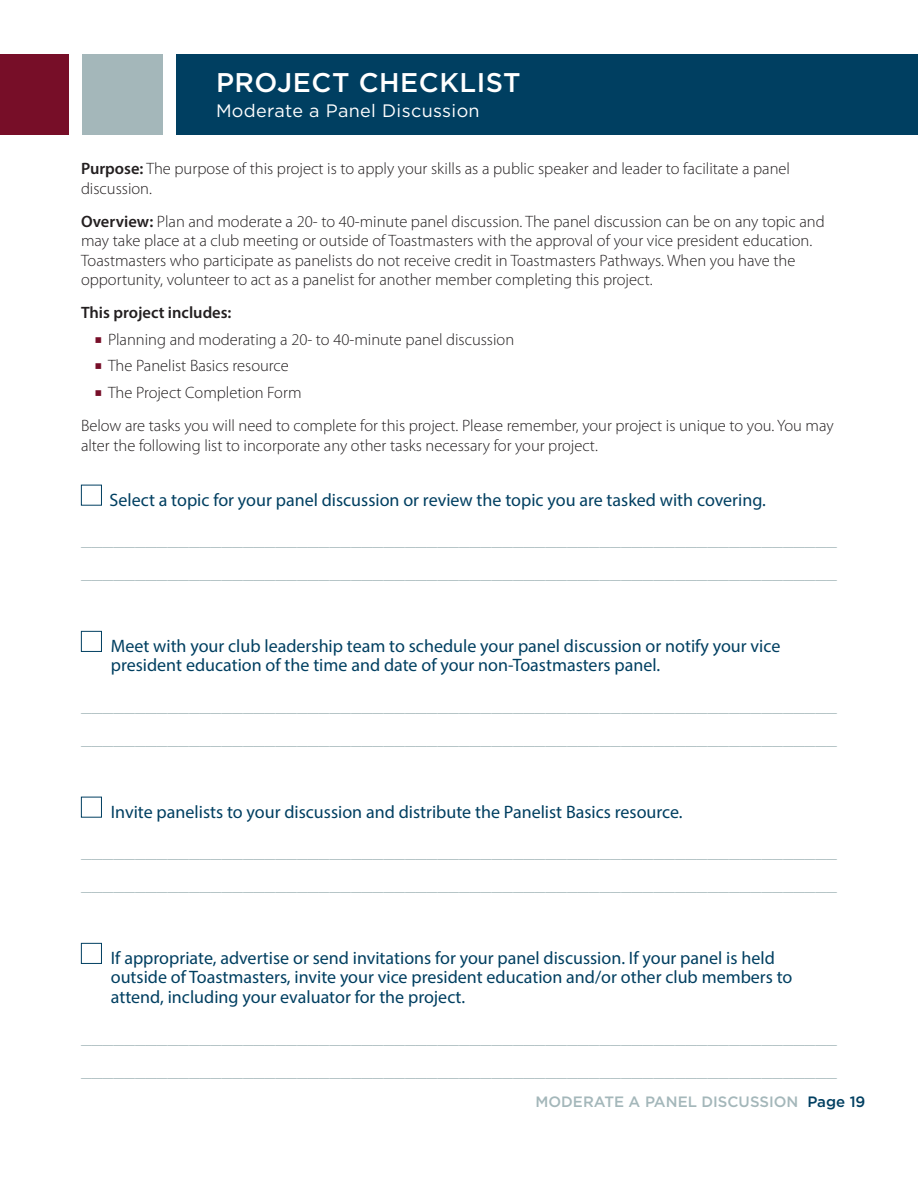
<style>
.page{position:relative;width:918px;height:1188px;background:#fff}
.page>*{position:absolute;margin:0;border:0;box-sizing:border-box;transform-origin:0 0}
.t1{font:500 27px "Gotham";letter-spacing:.02em;color:#fff}
.t2{font:300 18px/33px "Gotham";color:#a4b7ba}
.t3{font:18px/19.5px "Myriad Pro";color:#003f61}
.t4{font:18px "Gotham";letter-spacing:.02em;color:#fff}
.t5{font:300 16.5px/19.5px "Myriad Pro";color:#231f20}
.t6{font:600 16.5px "Myriad Pro";color:#231f20}
.t7{font:500 15px "Gotham";color:#a4b7ba}
.s1{font-weight:600}
.s2{font-family:"Minion Pro";font-weight:700;font-stretch:condensed;font-size:19.5px;color:#770e28}
.s3{color:#003f61}
</style>
<div class="page">
<div style="left:82px;top:54px;width:81px;height:81px;background:#a4b7ba"></div>
<div style="left:176px;top:54px;width:742px;height:81px;background:#003f61"></div>
<div style="left:0;top:54px;width:68px;height:81px;background:#770e28"></div>
<div style="left:81px;top:485px;width:21px;height:21px;border:1px solid #003f61"></div>
<div style="left:81px;top:631px;width:21px;height:21px;border:1px solid #003f61"></div>
<div style="left:81px;top:797px;width:21px;height:21px;border:1px solid #003f61"></div>
<div style="left:81px;top:943px;width:21px;height:21px;border:1px solid #003f61"></div>
<h1 class="t1" style="left:216px;top:70px;width:306px">PROJECT CHECKLIST</h1>
<p class="t4" style="left:216px;top:103px;width:265px">Moderate a Panel Discussion</p>
<p class="t5" style="left:81px;top:160px;width:711px"><span class="s1">Purpose:</span> The purpose of this project is to apply your skills as a public speaker and leader to facilitate a panel discussion.</p>
<p class="t5" style="left:81px;top:213px;width:745px"><span class="s1">Overview:</span> Plan and moderate a 20- to 40-minute panel discussion. The panel discussion can be on any topic and may take place at a club meeting or outside of Toastmasters with the approval of your vice president education.<br>Toastmasters who participate as panelists do not receive credit in Toastmasters Pathways. When you have the opportunity, volunteer to act as a panelist for another member completing this project.</p>
<p class="t6" style="left:81px;top:306px;width:152px">This project includes:</p>
<p class="t5" style="left:94px;top:331px;width:421px"><span class="s2">■</span> Planning and moderating a 20- to 40-minute panel discussion</p>
<p class="t5" style="left:94px;top:358px;width:196px"><span class="s2">■</span> The Panelist Basics resource</p>
<p class="t5" style="left:81px;top:377px;width:754px;line-height:33px;text-indent:13px"><span class="s2">■</span> The Project Completion Form<br>Below are tasks you will need to complete for this project. Please remember, your project is unique to you. You may</p>
<p class="t5" style="left:81px;top:437px;width:518px">alter the following list to incorporate any other tasks necessary for your project.</p>
<p class="t3" style="left:109px;top:491px;width:658px">Select a topic for your panel discussion or review the topic you are tasked with covering.</p>
<p class="t2" style="left:81px;top:523px;width:758px">______________________________________________________________________ ______________________________________________________________________</p>
<p class="t3" style="left:111px;top:638px;width:671px">Meet with your club leadership team to schedule your panel discussion or notify your vice president education of the time and date of your non-Toastmasters panel.</p>
<p class="t2" style="left:81px;top:689px;width:758px">______________________________________________________________________ ______________________________________________________________________</p>
<p class="t3" style="left:111px;top:803px;width:573px">Invite panelists to your discussion and distribute the Panelist Basics resource.</p>
<p class="t2" style="left:81px;top:835px;width:758px">______________________________________________________________________ ______________________________________________________________________</p>
<p class="t3" style="left:111px;top:950px;width:683px">If appropriate, advertise or send invitations for your panel discussion. If your panel is held outside of Toastmasters, invite your vice president education and/or other club members to attend, including your evaluator for the project.</p>
<p class="t2" style="left:81px;top:1021px;width:758px">______________________________________________________________________ ______________________________________________________________________</p>
<p class="t7" style="left:535px;top:1095px;width:332px">MODERATE A PANEL DISCUSSION <span class="s3">Page 19</span></p>
</div>
